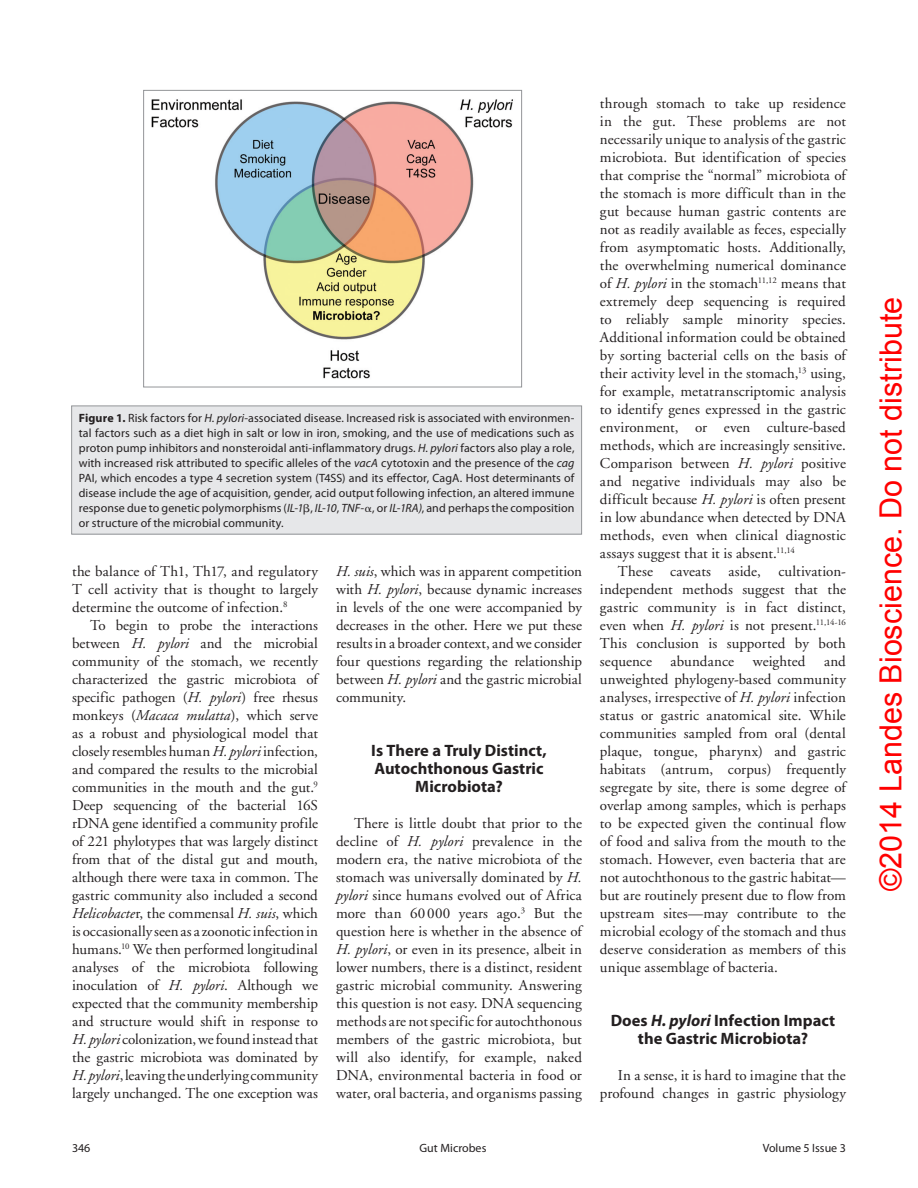
<style>
.page{position:relative;width:918px;height:1188px;background:#fff}
.page>*{position:absolute;margin:0;border:0;box-sizing:border-box;transform-origin:0 0}
.t1{font:30.45px "Arial";color:#f00}
.Heading{font:700 16.5px/18px "Myriad Pro";color:#231f20;text-align:center}
.BodyText{font:15px/18px "Adobe Garamond";letter-spacing:.005em;color:#231f20;text-align:justify}
.Fig-Legend{font:12px/15px "Myriad Pro";letter-spacing:.005em;color:#231f20;text-align:justify}
.s1{font-weight:700}
.s2{font-style:italic}
.s3{font-family:"Universal Std Greekw Math Pi"}
</style>
<div class="page">
<div style="left:72px;top:406px;width:510px;height:128px;background:#e6e7e9"></div>
<div style="left:71px;top:406px;width:511px;height:129px;border:1px solid #939598"></div>
<img style="left:151px;top:99px;width:362px;height:280px">
<div style="left:143px;top:90px;width:379px;height:297px;border:1px solid #939598"></div>
<p class="Fig-Legend" style="left:79px;top:410px;width:497px"><span class="s1">Figure 1.</span> Risk factors for <span class="s2">H. pylori</span>-associated disease. Increased risk is associated with environmen&shy;tal factors such as a diet high in salt or low in iron, smoking, and the use of medications such as proton pump inhibitors and nonsteroidal anti-inflammatory drugs. <span class="s2">H. pylori</span> factors also play a role, with increased risk attributed to specific alleles of the <span class="s2">vacA</span> cytotoxin and the presence of the <span class="s2">cag </span>PAI, which encodes a type 4 secretion system (T4SS) and its effector, CagA. Host determinants of disease include the age of acquisition, gender, acid output following infection, an altered immune response due to genetic polymorphisms (<span class="s2">IL-1</span><span class="s3">β</span>, <span class="s2">IL-10</span>, <span class="s2">TNF-</span><span class="s3">α</span>, or <span class="s2">IL-1RA)</span>, and perhaps the composition or structure of the microbial community.</p>
<p class="BodyText" style="left:72px;top:563px;width:247px">the balance of Th1, Th17, and regulatory T cell activity that is thought to largely determine the outcome of infection.<sup>8</sup></p>
<p class="BodyText" style="left:72px;top:617px;width:248px;text-indent:18px">To begin to probe the interactions between <span class="s2">H. pylori</span> and the microbial community of the stomach, we recently characterized the gastric microbiota of specific pathogen (<span class="s2">H. pylori</span>) free rhesus monkeys (<span class="s2">Macaca mulatta</span>), which serve as a robust and physiological model that closely resembles human <span class="s2">H. pylori</span> infection, and compared the results to the microbial communities in the mouth and the gut.<sup>9<br></sup>Deep sequencing of the bacterial 16S rDNA gene identified a community profile of 221 phylotypes that was largely distinct from that of the distal gut and mouth, although there were taxa in common. The gastric community also included a second <span class="s2">Helicobacte</span>r, the commensal <span class="s2">H. suis</span>, which is occasionally seen as a zoonotic infection in humans.<sup>10</sup> We then performed longitudinal analyses of the microbiota following inoculation of <span class="s2">H. pylori</span>. Although we expected that the community membership and structure would shift in response to <span class="s2">H. pylori</span> colonization, we found instead that the gastric microbiota was dominated by <span class="s2">H. pylori</span>, leaving the underlying community largely unchanged. The one exception was</p>
<p class="BodyText" style="left:336px;top:563px;width:247px"><span class="s2">H. suis</span>, which was in apparent competition with <span class="s2">H. pylori</span>, because dynamic increases in levels of the one were accompanied by decreases in the other. Here we put these results in a broader context, and we consider four questions regarding the relationship between <span class="s2">H. pylori</span> and the gastric microbial community.</p>
<p class="Heading" style="left:371px;top:741px;width:177px">Is There a Truly Distinct,<br>Autochthonous Gastric<br>Microbiota?</p>
<p class="BodyText" style="left:336px;top:815px;width:247px;text-indent:18px">There is little doubt that prior to the decline of <span class="s2">H. pylori</span> prevalence in the modern era, the native microbiota of the stomach was universally dominated by <span class="s2">H. pylori</span> since humans evolved out of Africa more than 60 000 years ago.<sup>3</sup> But the question here is whether in the absence of <span class="s2">H. pylori</span>, or even in its presence, albeit in lower numbers, there is a distinct, resident gastric microbial community. Answering this question is not easy. DNA sequencing methods are not specific for autochthonous members of the gastric microbiota, but will also identify, for example, naked DNA, environmental bacteria in food or water, oral bacteria, and organisms passing</p>
<p class="BodyText" style="left:600px;top:95px;width:248px">through stomach to take up residence in the gut. These problems are not necessarily unique to analysis of the gastric microbiota. But identification of species that comprise the “normal” microbiota of the stomach is more difficult than in the gut because human gastric contents are not as readily available as feces, especially from asymptomatic hosts. Additionally, the overwhelming numerical dominance of <span class="s2">H. pylori</span> in the stomach<sup>11,12</sup> means that extremely deep sequencing is required to reliably sample minority species.<br>Additional information could be obtained by sorting bacterial cells on the basis of their activity level in the stomach,<sup>13</sup> using, for example, metatranscriptomic analysis to identify genes expressed in the gastric environment, or even culture-based methods, which are increasingly sensitive.<br>Comparison between <span class="s2">H. pylori</span> positive and negative individuals may also be difficult because <span class="s2">H. pylori</span> is often present in low abundance when detected by DNA methods, even when clinical diagnostic assays suggest that it is absent.<sup>11,14</sup></p>
<p class="BodyText" style="left:600px;top:563px;width:247px;text-indent:18px">These caveats aside, cultivation&shy;independent methods suggest that the gastric community is in fact distinct, even when <span class="s2">H. pylori</span> is not present.<sup>11,14-16<br></sup>This conclusion is supported by both sequence abundance weighted and unweighted phylogeny-based community analyses, irrespective of <span class="s2">H. pylori</span> infection status or gastric anatomical site. While communities sampled from oral (dental plaque, tongue, pharynx) and gastric habitats (antrum, corpus) frequently segregate by site, there is some degree of overlap among samples, which is perhaps to be expected given the continual flow of food and saliva from the mouth to the stomach. However, even bacteria that are not autochthonous to the gastric habitat— but are routinely present due to flow from upstream sites—may contribute to the microbial ecology of the stomach and thus deserve consideration as members of this unique assemblage of bacteria.</p>
<p class="Heading" style="left:611px;top:1011px;width:226px">Does <span class="s2">H. pylori</span> Infection Impact the Gastric Microbiota?</p>
<p class="BodyText" style="left:600px;top:1067px;width:247px;text-align:right">In a sense, it is hard to imagine that the profound changes in gastric physiology</p>
<p class="Fig-Legend" style="left:72px;top:1140px;width:20px">346</p>
<p class="Fig-Legend" style="left:420px;top:1140px;width:68px">Gut Microbes</p>
<p class="Fig-Legend" style="left:763px;top:1140px;width:85px">Volume 5 Issue 3</p>
<h1 class="t1" style="left:871px;top:891px;width:595px;rotate:-90deg">©2014 Landes Bioscience. Do not distribute</h1>
</div>
